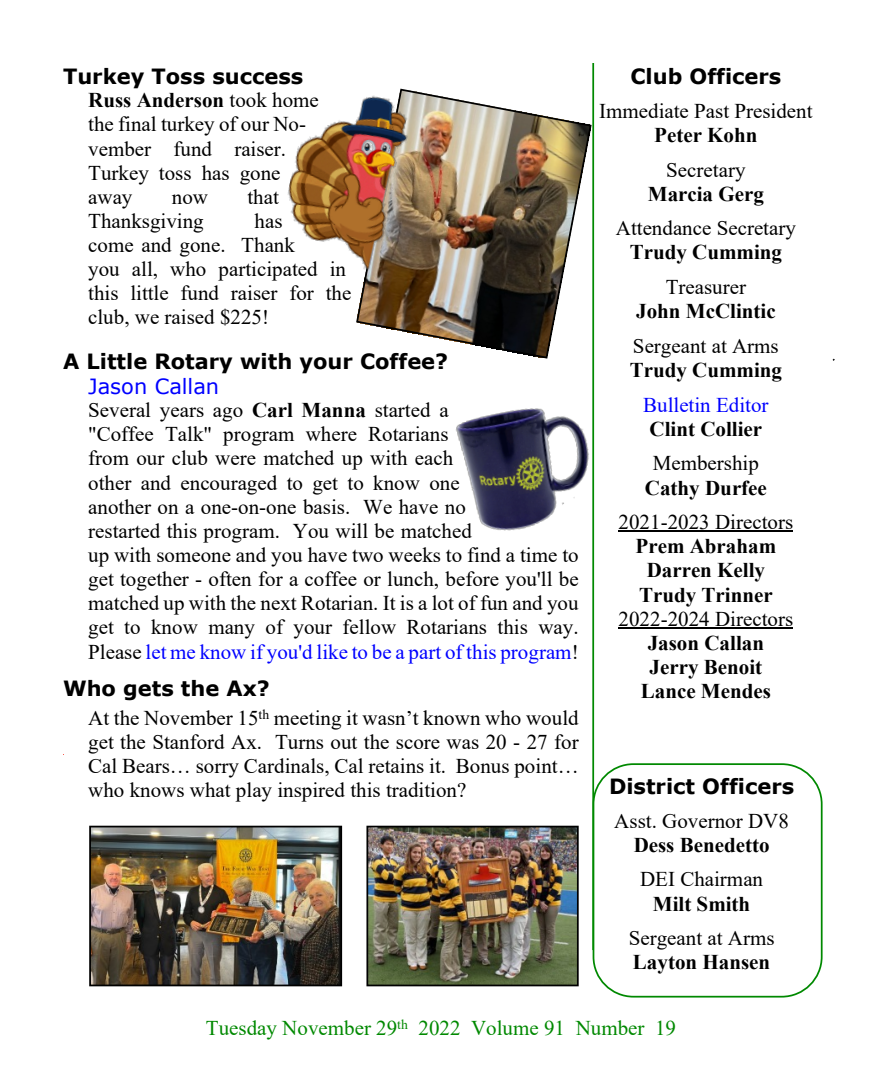
<style>
.page{position:relative;width:882px;height:1071px;background:#fff}
.page>*{position:absolute;margin:0;border:0;box-sizing:border-box;transform-origin:0 0}
.t1{font:21px/24.2px "Times New Roman";color:#000}
.t2{font:700 21px/24.2px "Times New Roman";color:#000;text-align:center}
.t3{font:700 21px "Verdana";color:#000}
.t4{font:21px "Times New Roman";color:#008900}
.t5{font:21px "Times New Roman";color:#00f}
.t6{font:21px "Verdana";color:#00f}
.s1{font-weight:700}
.s2{color:#00f}
</style>
<div class="page">
<hr style="left:592px;top:63px;width:2px;height:887px;background:#008900">
<hr style="left:619px;top:531px;width:174px;height:1px;background:#000">
<hr style="left:619px;top:627px;width:174px;height:1px;background:#000">
<div style="left:593px;top:763px;width:230px;height:235px;background:#fff;border:2px solid #008900;border-radius:40px"></div>
<img style="left:356px;top:88px;width:237px;height:272px">
<img style="left:287px;top:88px;width:133px;height:193px">
<img style="left:456px;top:389px;width:139px;height:157px">
<img style="left:92px;top:829px;width:247px;height:154px">
<div style="left:89px;top:826px;width:253px;height:160px;border:2px solid #000"></div>
<img style="left:369px;top:829px;width:207px;height:154px">
<div style="left:366px;top:826px;width:213px;height:160px;border:2px solid #000"></div>
<p class="t3" style="left:63px;top:68px;width:242px">Turkey Toss success</p>
<p class="t1" style="left:88px;top:90px;width:232px"><span class="s1">Russ Anderson</span> took home the final turkey of our No&shy;vember fund raiser.<br>Turkey toss has gone away</p>
<p class="t1" style="left:172px;top:187px;width:38px">now</p>
<p class="t1" style="left:247px;top:187px;width:33px">that</p>
<p class="t1" style="left:88px;top:211px;width:117px">Thanksgiving</p>
<p class="t1" style="left:88px;top:211px;width:265px;text-indent:166px">has<br>come and gone. Thank<br>you all, who participated in this little fund raiser for the club, we raised $225!</p>
<p class="t3" style="left:63px;top:352px;width:387px">A Little Rotary with your Coffee?</p>
<p class="t6" style="left:88px;top:378px;width:133px">Jason Callan</p>
<p class="t1" style="left:88px;top:400px;width:492px">Several years ago <span class="s1">Carl Manna</span> started a<br>"Coffee Talk" program where Rotarians<br>from our club were matched up with each<br>other and encouraged to get to know one<br>another on a one-on-one basis. We have no<br>restarted this program. You will be matched<br>up with someone and you have two weeks to find a time to get together - often for a coffee or lunch, before you'll be matched up with the next Rotarian. It is a lot of fun and you get to know many of your fellow Rotarians this way.<br>Please <span class="s2">let me know if you'd like to be a part of this program</span>!</p>
<p class="t3" style="left:63px;top:680px;width:208px">Who gets the Ax?</p>
<p class="t1" style="left:88px;top:708px;width:492px;text-align:justify">At the November 15<sup>th</sup> meeting it wasn’t known who would get the Stanford Ax. Turns out the score was 20 - 27 for Cal Bears… sorry Cardinals, Cal retains it. Bonus point… who knows what play inspired this tradition?</p>
<p class="t3" style="left:630px;top:68px;width:153px">Club Officers</p>
<p class="t1" style="left:599px;top:101px;width:215px">Immediate Past President</p>
<p class="t2" style="left:654px;top:125px;width:105px">Peter Kohn</p>
<p class="t1" style="left:666px;top:159px;width:81px">Secretary</p>
<p class="t2" style="left:648px;top:184px;width:118px">Marcia Gerg</p>
<p class="t1" style="left:616px;top:218px;width:182px">Attendance Secretary</p>
<p class="t2" style="left:630px;top:243px;width:154px">Trudy Cumming</p>
<p class="t1" style="left:666px;top:277px;width:82px">Treasurer</p>
<p class="t2" style="left:636px;top:301px;width:141px">John McClintic</p>
<p class="t1" style="left:633px;top:336px;width:147px">Sergeant at Arms</p>
<p class="t2" style="left:630px;top:360px;width:154px">Trudy Cumming</p>
<p class="t5" style="left:643px;top:397px;width:127px">Bulletin Editor</p>
<p class="t2" style="left:650px;top:419px;width:114px">Clint Collier</p>
<p class="t1" style="left:653px;top:453px;width:108px">Membership</p>
<p class="t2" style="left:645px;top:478px;width:123px">Cathy Durfee</p>
<p class="t1" style="left:619px;top:512px;width:176px">2021-2023 Directors</p>
<p class="t2" style="left:636px;top:536px;width:142px">Prem Abraham<br>Darren Kelly<br>Trudy Trinner</p>
<p class="t1" style="left:619px;top:609px;width:176px">2022-2024 Directors</p>
<p class="t2" style="left:641px;top:633px;width:132px">Jason Callan<br>Jerry Benoit<br>Lance Mendes</p>
<p class="t3" style="left:609px;top:778px;width:187px">District Officers</p>
<p class="t1" style="left:614px;top:811px;width:176px">Asst. Governor DV8</p>
<p class="t2" style="left:634px;top:835px;width:137px">Dess Benedetto</p>
<p class="t1" style="left:640px;top:869px;width:125px">DEI Chairman</p>
<p class="t2" style="left:653px;top:894px;width:99px">Milt Smith</p>
<p class="t1" style="left:629px;top:928px;width:147px">Sergeant at Arms</p>
<p class="t2" style="left:633px;top:952px;width:139px">Layton Hansen</p>
<p class="t4" style="left:206px;top:1021px;width:472px">Tuesday November 29<sup>th</sup> 2022 Volume 91 Number 19</p>
</div>
